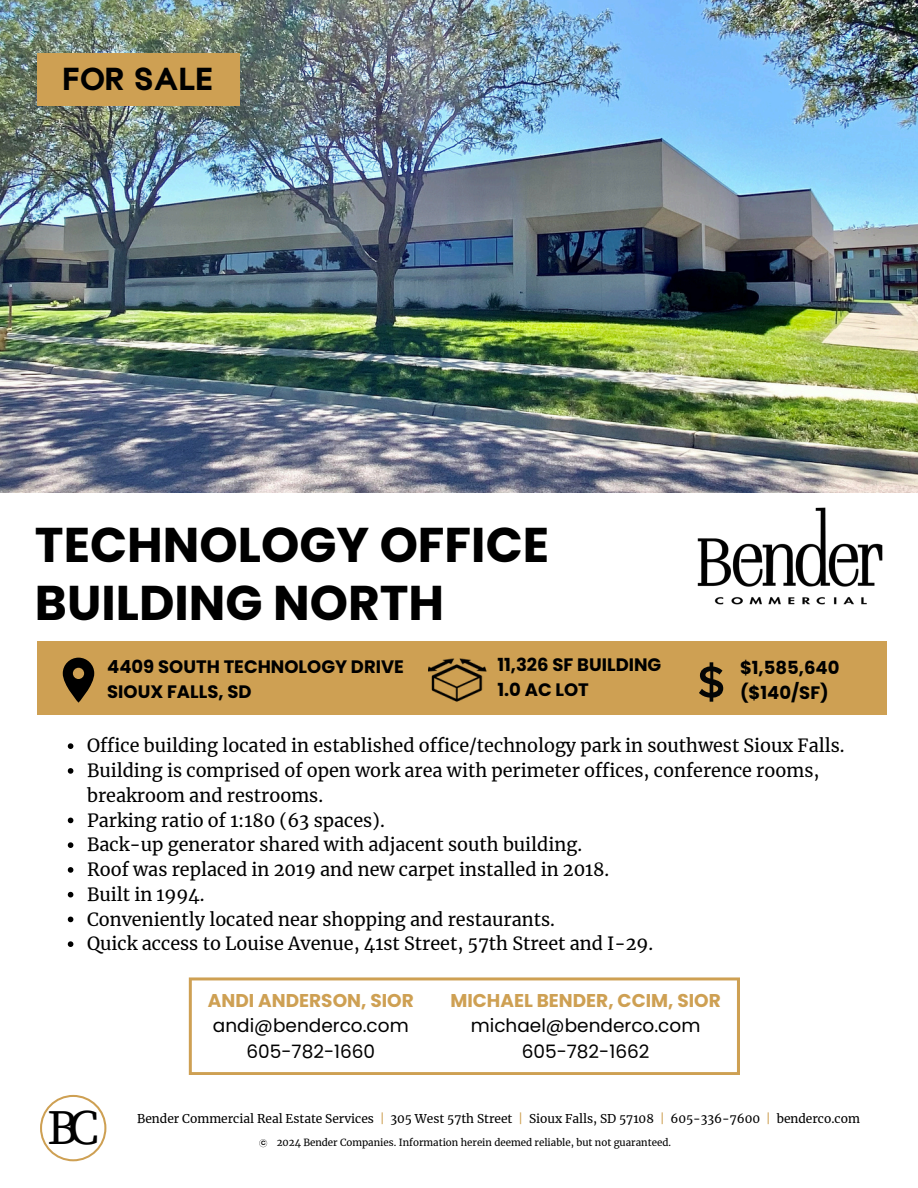
<style>
.page{position:relative;width:918px;height:1188px;background:#fff}
.page>*{position:absolute;margin:0;border:0;box-sizing:border-box;transform-origin:0 0}
.t1{font:48.9px "Source Serif Pro";color:#000}
.t2{font:700 48.75px/58.5px "Poppins";color:#000}
.t3{font:700 33.75px "Cottorway Typeface";letter-spacing:.035em;color:#000}
.t4{font:18.45px/25.8px "Poppins";color:#000;text-align:center}
.t5{font:18px/24.8px "Merriweather";color:#000}
.t6{font:700 18px/24.8px "Poppins";color:#000}
.t7{font:12px "Merriweather";color:#000}
.t8{font:9.75px "Merriweather";color:#000}
.t9{font:700 6.6px "Cottorway Typeface";color:#000}
.s1{font-weight:700;color:#cea053}
.s2{color:#cea053}
</style>
<div class="page">
<img style="left:0;top:0;width:918px;height:492px">
<div style="left:37px;top:53px;width:203px;height:53px;background:#cea053"></div>
<svg style="left:189px;top:977px;width:551px;height:98px"></svg>
<svg style="left:68px;top:743px;width:5px;height:6px"></svg>
<svg style="left:68px;top:768px;width:5px;height:6px"></svg>
<svg style="left:68px;top:818px;width:5px;height:5px"></svg>
<svg style="left:68px;top:842px;width:5px;height:6px"></svg>
<svg style="left:68px;top:867px;width:5px;height:6px"></svg>
<svg style="left:68px;top:892px;width:5px;height:5px"></svg>
<svg style="left:68px;top:917px;width:5px;height:5px"></svg>
<svg style="left:68px;top:941px;width:5px;height:6px"></svg>
<div style="left:37px;top:642px;width:850px;height:73px;background:#cea053"></div>
<svg style="left:63px;top:658px;width:31px;height:45px"></svg>
<svg style="left:699px;top:671px;width:24px;height:31px"></svg>
<img style="left:429px;top:658px;width:58px;height:44px">
<img style="left:688px;top:469px;width:203px;height:202px">
<svg style="left:40px;top:1095px;width:66px;height:66px"></svg>
<svg style="left:259px;top:1139px;width:8px;height:8px"></svg>
<h4 class="t3" style="left:63px;top:58px;width:150px">FOR SALE</h4>
<p class="t2" style="left:35px;top:515px;width:516px">TECHNOLOGY OFFICE<br>BUILDING NORTH</p>
<p class="t6" style="left:107px;top:654px;width:298px">4409 SOUTH TECHNOLOGY DRIVE<br>SIOUX FALLS, SD</p>
<p class="t6" style="left:497px;top:653px;width:165px">11,326 SF BUILDING<br>1.0 AC LOT</p>
<p class="t6" style="left:740px;top:655px;width:101px">$1,585,640 ($140/SF)</p>
<h3 class="t5" style="left:87px;top:734px;width:759px">Office building located in established office/technology park in southwest Sioux Falls.</h3>
<p class="t5" style="left:87px;top:758px;width:734px">Building is comprised of open work area with perimeter offices, conference rooms, breakroom and restrooms.</p>
<h1 class="t5" style="left:87px;top:808px;width:299px">Parking ratio of 1:180 (63 spaces).</h1>
<p class="t5" style="left:87px;top:833px;width:497px">Back-up generator shared with adjacent south building.</p>
<h4 class="t5" style="left:87px;top:857px;width:524px">Roof was replaced in 2019 and new carpet installed in 2018.</h4>
<p class="t5" style="left:87px;top:882px;width:119px">Built in 1994.</p>
<h4 class="t5" style="left:87px;top:907px;width:469px">Conveniently located near shopping and restaurants.</h4>
<p class="t5" style="left:87px;top:932px;width:568px">Quick access to Louise Avenue, 41st Street, 57th Street and I-29.</p>
<p class="t1" style="left:47px;top:1099px;width:53px">BC</p>
<p class="t4" style="left:208px;top:987px;width:207px"><span class="s1">ANDI ANDERSON, SIOR </span>andi@benderco.com<br>605-782-1660</p>
<p class="t4" style="left:450px;top:987px;width:272px"><span class="s1">MICHAEL BENDER, CCIM, SIOR </span>michael@benderco.com<br>605-782-1662</p>
<p class="t7" style="left:137px;top:1111px;width:529px">Bender Commercial Real Estate Services <span class="s2">|</span> 305 West 57th Street <span class="s2">|</span> Sioux Falls, SD 57108 <span class="s2">|</span></p>
<h5 class="t7" style="left:670px;top:1111px;width:191px">605-336-7600 <span class="s2">|</span> benderco.com</h5>
<h2 class="t9" style="left:261px;top:1139px;width:6px">C</h2>
<h5 class="t8" style="left:277px;top:1136px;width:396px">2024 Bender Companies. Information herein deemed reliable, but not guaranteed.</h5>
</div>
